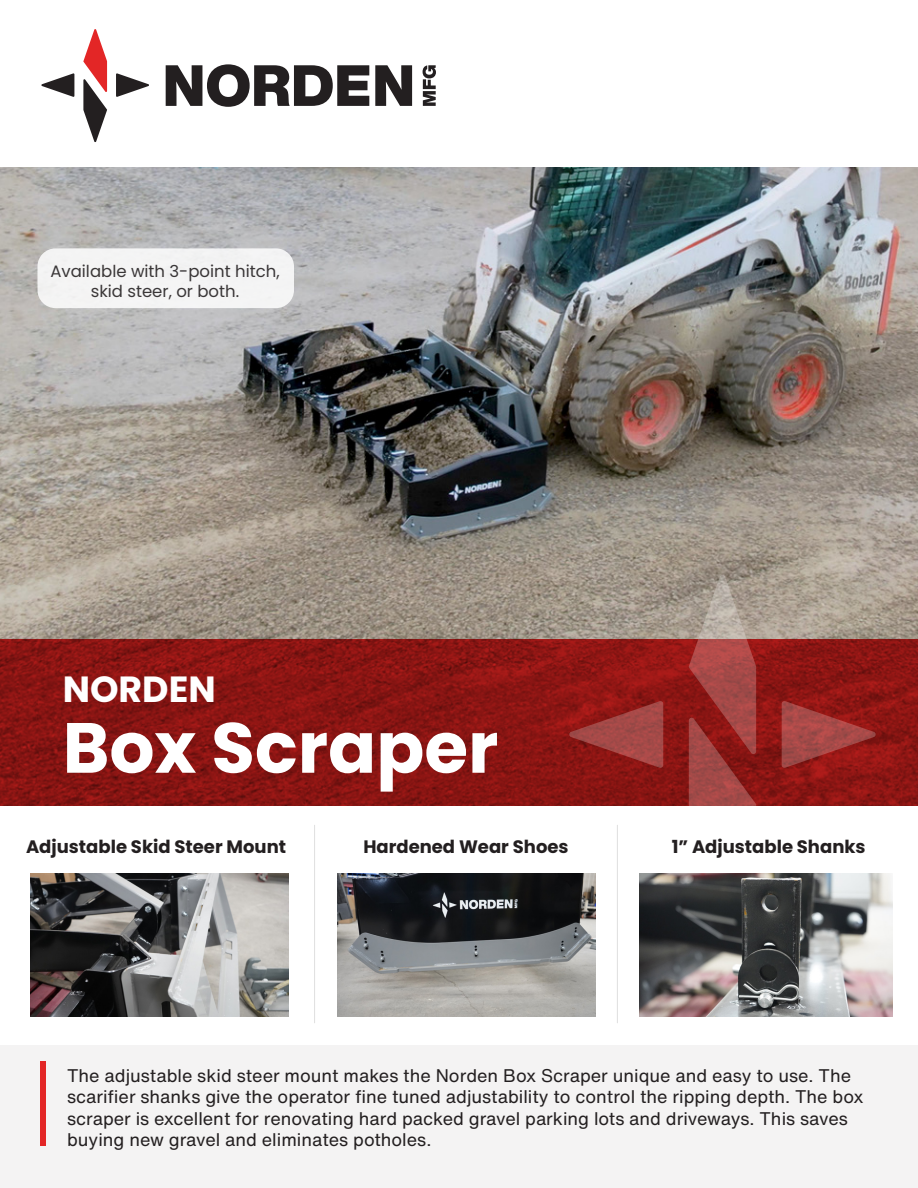
<style>
.page{position:relative;width:918px;height:1188px;background:#fff}
.page>*{position:absolute;margin:0;border:0;box-sizing:border-box;transform-origin:0 0}
.t1{font:700 70.95px "Poppins";color:#fff}
.t2{font:700 36.3px "Poppins";color:#fff}
.t3{font:18px/21.6px "Helvetica Now Text";color:#231f20}
.t4{font:700 18px "Poppins";color:#231f20}
.t5{font:16.5px/19.8px "Poppins";color:#231f20;text-align:center}
</style>
<div class="page">
<svg style="left:375px;top:65px;width:37px;height:41px"></svg>
<svg style="left:423px;top:65px;width:13px;height:41px"></svg>
<svg style="left:83px;top:29px;width:24px;height:113px"></svg>
<svg style="left:116px;top:73px;width:33px;height:24px"></svg>
<svg style="left:41px;top:73px;width:33px;height:24px"></svg>
<svg style="left:166px;top:64px;width:203px;height:43px"></svg>
<img style="left:0;top:168px;width:918px;height:472px">
<svg style="left:0;top:640px;width:918px;height:166px;background:#891512"></svg>
<div style="left:0;top:1045px;width:918px;height:143px;background:#f4f3f3"></div>
<svg style="left:689px;top:574px;width:67px;height:232px;background:#a15752"></svg>
<svg style="left:782px;top:701px;width:94px;height:67px;background:#9d3230"></svg>
<svg style="left:569px;top:701px;width:94px;height:67px;background:#99312f"></svg>
<img style="left:31px;top:873px;width:258px;height:143px">
<img style="left:640px;top:873px;width:253px;height:143px">
<img style="left:338px;top:873px;width:257px;height:143px">
<hr style="left:314px;top:825px;width:1px;height:198px;background:#231f20">
<hr style="left:617px;top:825px;width:1px;height:198px;background:#231f20">
<div style="left:40px;top:1061px;width:6px;height:85px;background:#e32626"></div>
<div style="left:38px;top:248px;width:256px;height:60px;background:#f4f4f4;border-radius:18px"></div>
<p class="t5" style="left:50px;top:261px;width:231px">Available with 3-point hitch, skid steer, or both.</p>
<p class="t2" style="left:63px;top:668px;width:155px">NORDEN</p>
<p class="t1" style="left:63px;top:707px;width:437px">Box Scraper</p>
<p class="t4" style="left:26px;top:836px;width:262px">Adjustable Skid Steer Mount</p>
<p class="t4" style="left:363px;top:836px;width:207px">Hardened Wear Shoes</p>
<p class="t4" style="left:672px;top:836px;width:195px">1” Adjustable Shanks</p>
<p class="t3" style="left:67px;top:1064px;width:798px">The adjustable skid steer mount makes the Norden Box Scraper unique and easy to use. The scarifier shanks give the operator fine tuned adjustability to control the ripping depth. The box scraper is excellent for renovating hard packed gravel parking lots and driveways. This saves buying new gravel and eliminates potholes.</p>
</div>
